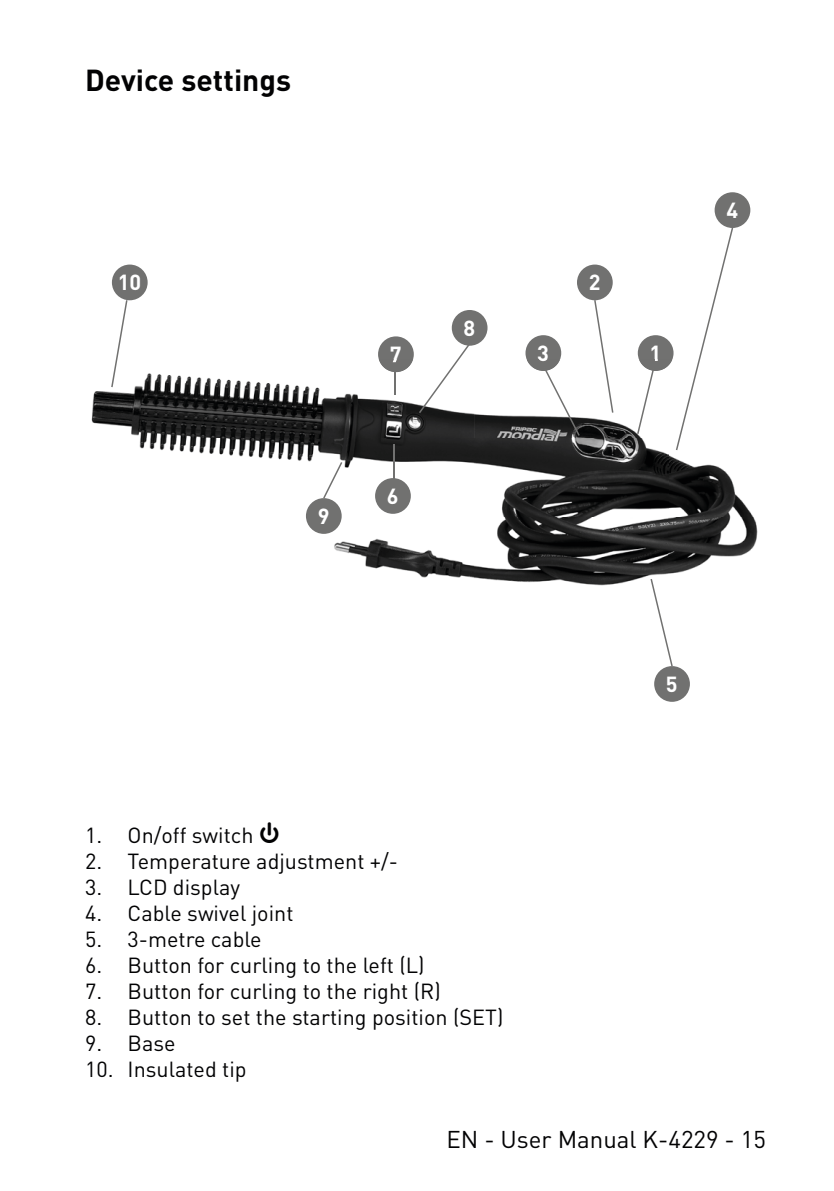
<style>
.page{position:relative;width:834px;height:1191px;background:#fff}
.page>*{position:absolute;margin:0;border:0;box-sizing:border-box;transform-origin:0 0}
.t1{font:700 30px "DIN Pro";color:#020203}
.t2{font:24px "DIN Pro";color:#020203}
.t3{font:21.6px "DIN Pro";color:#020203}
.t4{font:700 21.6px "DIN Pro";color:#fff}
</style>
<div class="page">
<div style="left:451px;top:310px;width:36px;height:36px;background:#717170;border-radius:50%"></div>
<div style="left:525px;top:335px;width:36px;height:36px;background:#717170;border-radius:50%"></div>
<div style="left:577px;top:264px;width:35px;height:36px;background:#717170;border-radius:50%"></div>
<div style="left:637px;top:335px;width:36px;height:36px;background:#717170;border-radius:50%"></div>
<div style="left:714px;top:192px;width:36px;height:36px;background:#717170;border-radius:50%"></div>
<div style="left:378px;top:336px;width:36px;height:36px;background:#717170;border-radius:50%"></div>
<div style="left:112px;top:264px;width:36px;height:36px;background:#717170;border-radius:50%"></div>
<div style="left:654px;top:666px;width:35px;height:36px;background:#717170;border-radius:50%"></div>
<img style="left:91px;top:372px;width:667px;height:214px">
<img style="left:657px;top:360px;width:15px;height:11px">
<img style="left:379px;top:360px;width:34px;height:12px">
<svg style="left:391px;top:360px;width:9px;height:2px"></svg>
<div style="left:375px;top:478px;width:36px;height:36px;background:#717170;border-radius:50%"></div>
<div style="left:306px;top:498px;width:35px;height:36px;background:#717170;border-radius:50%"></div>
<svg style="left:323px;top:462px;width:19px;height:36px"></svg>
<svg style="left:111px;top:300px;width:16px;height:87px"></svg>
<svg style="left:637px;top:360px;width:20px;height:74px"></svg>
<svg style="left:594px;top:300px;width:19px;height:113px"></svg>
<svg style="left:650px;top:579px;width:22px;height:87px"></svg>
<svg style="left:419px;top:343px;width:51px;height:70px"></svg>
<hr style="left:394px;top:371px;width:2px;height:23px;background:#717170">
<hr style="left:393px;top:444px;width:2px;height:36px;background:#717170">
<svg style="left:538px;top:360px;width:41px;height:76px"></svg>
<svg style="left:675px;top:228px;width:58px;height:222px"></svg>
<h1 class="t1" style="left:85px;top:60px;width:207px">Device settings</h1>
<p class="t4" style="left:118px;top:268px;width:25px">10</p>
<p class="t4" style="left:317px;top:501px;width:13px">9</p>
<p class="t4" style="left:390px;top:340px;width:13px">7</p>
<p class="t4" style="left:387px;top:481px;width:13px">6</p>
<p class="t4" style="left:463px;top:313px;width:13px">8</p>
<p class="t4" style="left:537px;top:338px;width:13px">3</p>
<p class="t4" style="left:588px;top:268px;width:13px">2</p>
<p class="t4" style="left:649px;top:338px;width:13px">1</p>
<p class="t4" style="left:726px;top:196px;width:13px">4</p>
<p class="t3" style="left:85px;top:821px;width:197px">1. On/off switch ⏻</p>
<p class="t3" style="left:85px;top:846px;width:314px">2. Temperature adjustment +/-</p>
<p class="t3" style="left:85px;top:872px;width:156px">3. LCD display</p>
<p class="t3" style="left:85px;top:898px;width:210px">4. Cable swivel joint</p>
<p class="t3" style="left:85px;top:924px;width:178px">5. 3-metre cable</p>
<p class="t3" style="left:85px;top:950px;width:341px">6. Button for curling to the left (L)</p>
<p class="t3" style="left:85px;top:976px;width:357px">7. Button for curling to the right (R)</p>
<p class="t3" style="left:85px;top:1002px;width:420px">8. Button to set the starting position (SET)</p>
<p class="t3" style="left:85px;top:1028px;width:92px">9. Base</p>
<p class="t3" style="left:85px;top:1054px;width:163px">10. Insulated tip</p>
<p class="t4" style="left:665px;top:669px;width:13px">5</p>
<p class="t2" style="left:446px;top:1122px;width:321px">EN - User Manual K-4229 - 15</p>
</div>
